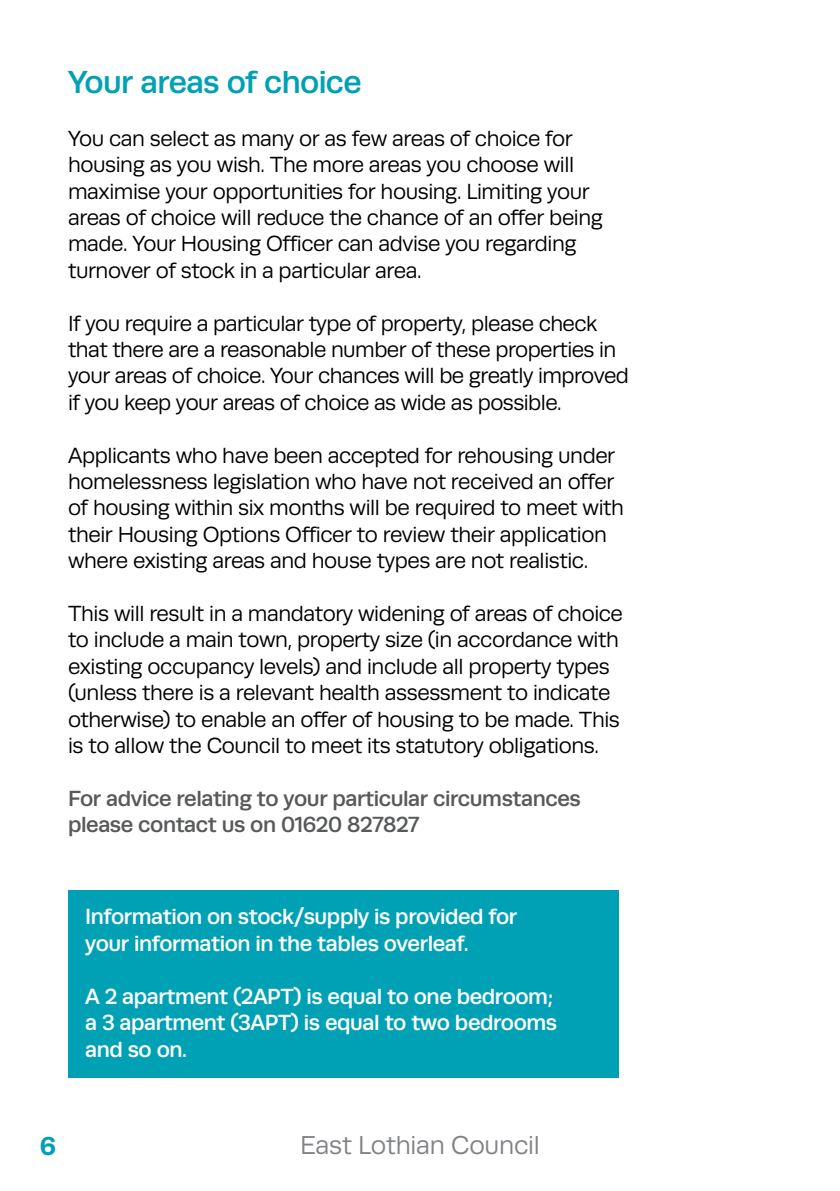
<style>
.page{position:relative;width:840px;height:1191px;background:#fff}
.page>*{position:absolute;margin:0;border:0;box-sizing:border-box;transform-origin:0 0}
.t1{font:500 32px "Runda";letter-spacing:-.02em;color:#00a1b4}
.t2{font:26px "Runda";letter-spacing:-.01em;color:#808285}
.t3{font:700 26px "Runda";color:#00a1b4}
.t4{font:22px/26.4px "Runda";letter-spacing:-.02em;color:#000}
.t5{font:500 22px/26.4px "Runda";letter-spacing:-.02em;color:#fff}
.t6{font:500 22px/26.4px "Runda";letter-spacing:-.02em;color:#58595b}
</style>
<div class="page">
<div style="left:68px;top:890px;width:550px;height:187px;background:#00a1b4"></div>
<h1 class="t1" style="left:68px;top:64px;width:295px">Your areas of choice</h1>
<p class="t4" style="left:68px;top:125px;width:536px">You can select as many or as few areas of choice for housing as you wish. The more areas you choose will maximise your opportunities for housing. Limiting your areas of choice will reduce the chance of an offer being made. Your Housing Officer can advise you regarding turnover of stock in a particular area.</p>
<p class="t4" style="left:68px;top:310px;width:562px">If you require a particular type of property, please check that there are a reasonable number of these properties in your areas of choice. Your chances will be greatly improved if you keep your areas of choice as wide as possible.</p>
<p class="t4" style="left:68px;top:442px;width:557px">Applicants who have been accepted for rehousing under homelessness legislation who have not received an offer of housing within six months will be required to meet with their Housing Options Officer to review their application where existing areas and house types are not realistic.</p>
<p class="t4" style="left:68px;top:600px;width:556px">This will result in a mandatory widening of areas of choice to include a main town, property size (in accordance with existing occupancy levels) and include all property types (unless there is a relevant health assessment to indicate otherwise) to enable an offer of housing to be made. This is to allow the Council to meet its statutory obligations.</p>
<p class="t6" style="left:68px;top:785px;width:514px">For advice relating to your particular circumstances please contact us on 01620 827827</p>
<p class="t5" style="left:85px;top:903px;width:433px">Information on stock/supply is provided for your information in the tables overleaf.</p>
<p class="t5" style="left:85px;top:982px;width:473px">A 2 apartment (2APT) is equal to one bedroom; a 3 apartment (3APT) is equal to two bedrooms and so on.</p>
<p class="t3" style="left:40px;top:1130px;width:18px">6</p>
<p class="t2" style="left:300px;top:1131px;width:241px">East Lothian Council</p>
</div>
